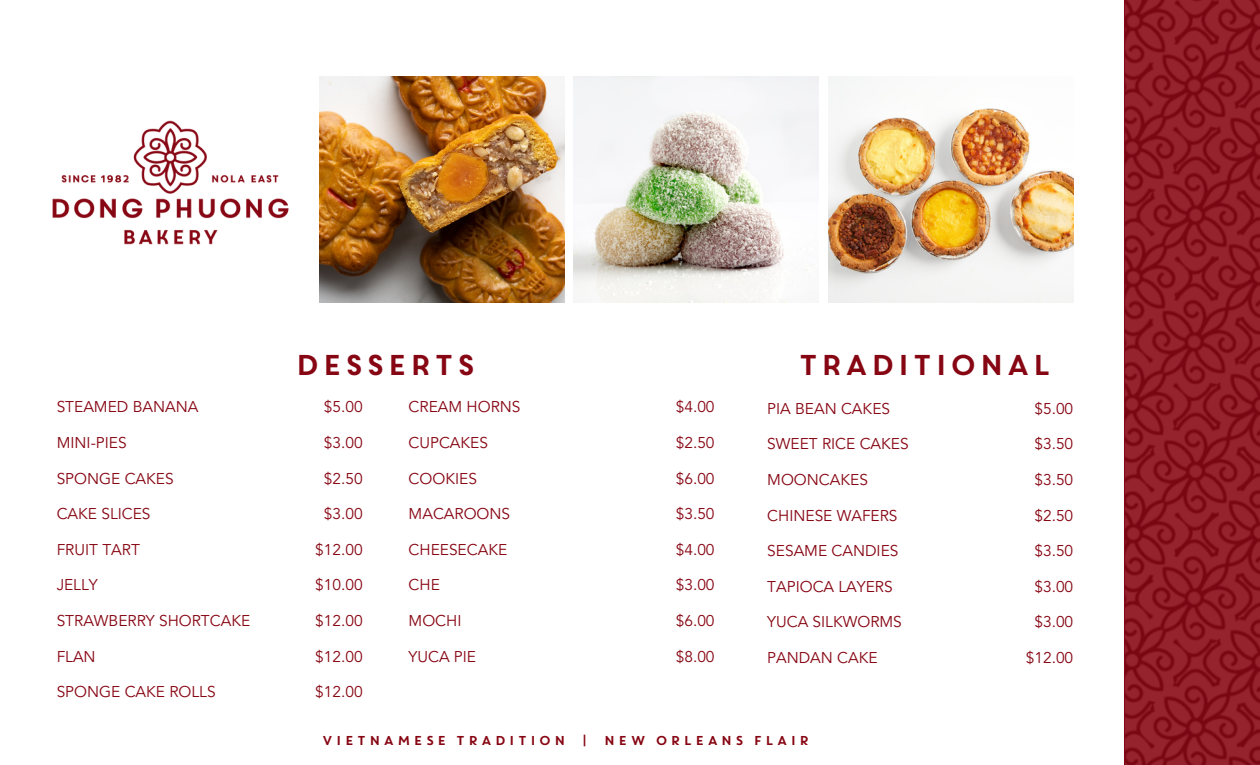
<style>
.page{position:relative;width:1260px;height:765px;background:#fff}
.page>*{position:absolute;margin:0;border:0;box-sizing:border-box;transform-origin:0 0}
.t1{font:28.75px "Core Circus";color:#870613}
.t2{font:15.5px "Avenir LT Std";color:#870613}
.t3{font:12.88px "Core Circus";letter-spacing:.16em;color:#870613}
</style>
<div class="page">
<img style="left:320px;top:77px;width:244px;height:225px">
<img style="left:574px;top:77px;width:244px;height:225px">
<img style="left:829px;top:77px;width:244px;height:225px">
<img style="left:52px;top:120px;width:237px;height:125px">
<img style="left:1126px;top:0;width:134px;height:765px">
<p class="t2" style="left:57px;top:401px;width:143px">STEAMED BANANA</p>
<p class="t2" style="left:57px;top:436px;width:71px">MINI-PIES</p>
<p class="t2" style="left:57px;top:472px;width:119px">SPONGE CAKES</p>
<p class="t2" style="left:57px;top:507px;width:95px">CAKE SLICES</p>
<p class="t2" style="left:57px;top:543px;width:85px">FRUIT TART</p>
<p class="t2" style="left:57px;top:579px;width:43px">JELLY</p>
<p class="t2" style="left:57px;top:614px;width:195px">STRAWBERRY SHORTCAKE</p>
<p class="t2" style="left:57px;top:650px;width:41px">FLAN</p>
<p class="t2" style="left:57px;top:686px;width:160px">SPONGE CAKE ROLLS</p>
<p class="t1" style="left:294px;top:345px;width:184px">DESSERTS</p>
<p class="t1" style="left:797px;top:345px;width:257px">TRADITIONAL</p>
<p class="t2" style="left:324px;top:401px;width:40px">$5.00</p>
<p class="t2" style="left:324px;top:436px;width:40px">$3.00</p>
<p class="t2" style="left:324px;top:472px;width:40px">$2.50</p>
<p class="t2" style="left:324px;top:507px;width:40px">$3.00</p>
<p class="t2" style="left:315px;top:543px;width:49px">$12.00</p>
<p class="t2" style="left:315px;top:579px;width:49px">$10.00</p>
<p class="t2" style="left:315px;top:614px;width:49px">$12.00</p>
<p class="t2" style="left:315px;top:650px;width:49px">$12.00</p>
<p class="t2" style="left:315px;top:686px;width:49px">$12.00</p>
<p class="t2" style="left:409px;top:401px;width:113px">CREAM HORNS</p>
<p class="t2" style="left:409px;top:436px;width:81px">CUPCAKES</p>
<p class="t2" style="left:409px;top:472px;width:70px">COOKIES</p>
<p class="t2" style="left:409px;top:507px;width:103px">MACAROONS</p>
<p class="t2" style="left:409px;top:543px;width:100px">CHEESECAKE</p>
<p class="t2" style="left:409px;top:579px;width:33px">CHE</p>
<p class="t2" style="left:409px;top:614px;width:54px">MOCHI</p>
<p class="t2" style="left:409px;top:650px;width:69px">YUCA PIE</p>
<p class="t2" style="left:676px;top:401px;width:40px">$4.00</p>
<p class="t2" style="left:676px;top:436px;width:40px">$2.50</p>
<p class="t2" style="left:676px;top:472px;width:40px">$6.00</p>
<p class="t2" style="left:676px;top:507px;width:40px">$3.50</p>
<p class="t2" style="left:676px;top:543px;width:40px">$4.00</p>
<p class="t2" style="left:676px;top:579px;width:40px">$3.00</p>
<p class="t2" style="left:676px;top:614px;width:40px">$6.00</p>
<p class="t2" style="left:676px;top:650px;width:40px">$8.00</p>
<p class="t2" style="left:767px;top:402px;width:124px">PIA BEAN CAKES</p>
<p class="t2" style="left:767px;top:438px;width:143px">SWEET RICE CAKES</p>
<p class="t2" style="left:767px;top:473px;width:102px">MOONCAKES</p>
<p class="t2" style="left:767px;top:509px;width:132px">CHINESE WAFERS</p>
<p class="t2" style="left:767px;top:544px;width:133px">SESAME CANDIES</p>
<p class="t2" style="left:767px;top:580px;width:127px">TAPIOCA LAYERS</p>
<p class="t2" style="left:767px;top:616px;width:136px">YUCA SILKWORMS</p>
<p class="t2" style="left:767px;top:651px;width:112px">PANDAN CAKE</p>
<p class="t3" style="left:321px;top:731px;width:490px">VIETNAMESE TRADITION | NEW ORLEANS FLAIR</p>
<p class="t2" style="left:1034px;top:402px;width:40px">$5.00</p>
<p class="t2" style="left:1034px;top:438px;width:40px">$3.50</p>
<p class="t2" style="left:1034px;top:473px;width:40px">$3.50</p>
<p class="t2" style="left:1034px;top:509px;width:40px">$2.50</p>
<p class="t2" style="left:1034px;top:544px;width:40px">$3.50</p>
<p class="t2" style="left:1034px;top:580px;width:40px">$3.00</p>
<p class="t2" style="left:1034px;top:616px;width:40px">$3.00</p>
<p class="t2" style="left:1026px;top:651px;width:49px">$12.00</p>
</div>
